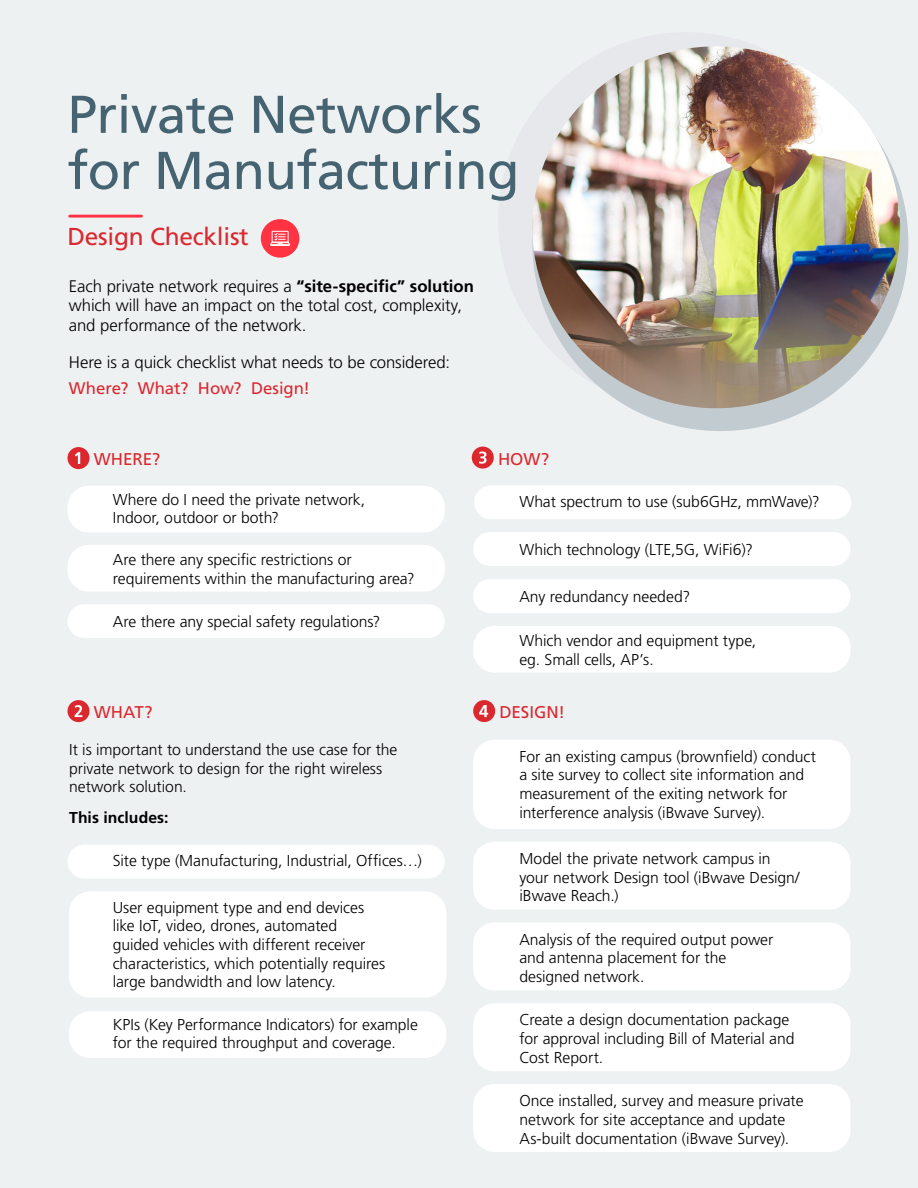
<style>
.page{position:relative;width:918px;height:1188px;background:#eef1f2}
.page>*{position:absolute;margin:0;border:0;box-sizing:border-box;transform-origin:0 0}
.t1{font:53.1px/56.1px "Frutiger LT Std";letter-spacing:-.01em;color:#466371}
.t2{font:24.45px "Frutiger LT Std";letter-spacing:-.01em;color:#db282f}
.t3{font:16.95px "Frutiger LT Std";color:#db282f}
.t4{font:300 16.8px/19.5px "Frutiger LT Std";letter-spacing:-.005em;color:#000}
.t5{font:16.8px "Frutiger LT Std";color:#db282f}
.t6{font:300 15.75px/18.8px "Frutiger LT Std";letter-spacing:-.005em;color:#000}
.t7{font:700 15.75px "Frutiger LT Std";letter-spacing:.005em;color:#000}
.s1{font-weight:700}
</style>
<div class="page">
<div style="left:498px;top:32px;width:376px;height:376px;background:#e6e8eb;border-radius:50%"></div>
<div style="left:532px;top:55px;width:376px;height:376px;background:#c2cbd0;border-radius:50%"></div>
<img style="left:532px;top:46px;width:368px;height:362px">
<hr style="left:70px;top:215px;width:71px;height:3px;background:#ff3243">
<div style="left:68px;top:447px;width:22px;height:22px;background:#db282f;border-radius:50%"></div>
<svg style="left:75px;top:452px;width:5px;height:12px"></svg>
<div style="left:68px;top:486px;width:377px;height:47px;background:#fff;border-radius:21px"></div>
<div style="left:68px;top:545px;width:377px;height:47px;background:#fff;border-radius:21px"></div>
<div style="left:67px;top:604px;width:378px;height:34px;background:#fff;border-radius:17px"></div>
<div style="left:472px;top:447px;width:22px;height:22px;background:#db282f;border-radius:50%"></div>
<svg style="left:479px;top:451px;width:8px;height:13px"></svg>
<div style="left:474px;top:485px;width:377px;height:34px;background:#fff;border-radius:17px"></div>
<div style="left:473px;top:532px;width:377px;height:34px;background:#fff;border-radius:17px"></div>
<div style="left:473px;top:579px;width:377px;height:34px;background:#fff;border-radius:17px"></div>
<div style="left:473px;top:626px;width:378px;height:47px;background:#fff;border-radius:21px"></div>
<div style="left:473px;top:700px;width:22px;height:22px;background:#db282f;border-radius:50%"></div>
<svg style="left:479px;top:705px;width:9px;height:12px"></svg>
<div style="left:473px;top:740px;width:378px;height:89px;background:#fff;border-radius:21px"></div>
<div style="left:473px;top:842px;width:378px;height:68px;background:#fff;border-radius:21px"></div>
<div style="left:68px;top:700px;width:22px;height:22px;background:#db282f;border-radius:50%"></div>
<svg style="left:75px;top:705px;width:7px;height:12px"></svg>
<div style="left:69px;top:891px;width:377px;height:107px;background:#fff;border-radius:21px"></div>
<div style="left:69px;top:1011px;width:377px;height:47px;background:#fff;border-radius:21px"></div>
<div style="left:67px;top:845px;width:378px;height:34px;background:#fff;border-radius:17px"></div>
<div style="left:473px;top:922px;width:378px;height:68px;background:#fff;border-radius:21px"></div>
<div style="left:473px;top:1003px;width:378px;height:68px;background:#fff;border-radius:21px"></div>
<div style="left:473px;top:1084px;width:378px;height:68px;background:#fff;border-radius:21px"></div>
<div style="left:261px;top:219px;width:38px;height:39px;background:#ff3342;border-radius:50%"></div>
<svg style="left:270px;top:231px;width:20px;height:15px"></svg>
<h1 class="t1" style="left:68px;top:87px;width:453px">Private Networks for Manufacturing</h1>
<h2 class="t2" style="left:68px;top:222px;width:183px">Design Checklist</h2>
<p class="t4" style="left:69px;top:276px;width:407px">Each private network requires a <span class="s1">“site-specific” solution </span>which will have an impact on the total cost, complexity, and performance of the network.</p>
<p class="t4" style="left:69px;top:352px;width:383px">Here is a quick checklist what needs to be considered:</p>
<p class="t5" style="left:69px;top:378px;width:243px">Where? What? How? Design!</p>
<p class="t3" style="left:94px;top:450px;width:68px">WHERE?</p>
<p class="t6" style="left:113px;top:490px;width:254px">Where do I need the private network,<br>Indoor, outdoor or both?</p>
<p class="t6" style="left:113px;top:551px;width:303px">Are there any specific restrictions or requirements within the manufacturing area?</p>
<p class="t6" style="left:113px;top:612px;width:269px">Are there any special safety regulations?</p>
<p class="t3" style="left:94px;top:703px;width:60px">WHAT?</p>
<p class="t6" style="left:69px;top:740px;width:330px">It is important to understand the use case for the private network to design for the right wireless network solution.</p>
<p class="t7" style="left:69px;top:808px;width:101px">This includes:</p>
<p class="t6" style="left:113px;top:851px;width:311px">Site type (Manufacturing, Industrial, Offices…)</p>
<p class="t6" style="left:113px;top:898px;width:274px">User equipment type and end devices like IoT, video, drones, automated guided vehicles with different receiver characteristics, which potentially requires large bandwidth and low latency.</p>
<p class="t6" style="left:113px;top:1015px;width:307px">KPIs (Key Performance Indicators) for example for the required throughput and coverage.</p>
<p class="t3" style="left:498px;top:449px;width:53px">HOW?</p>
<p class="t6" style="left:519px;top:492px;width:302px">What spectrum to use (sub6GHz, mmWave)?</p>
<p class="t6" style="left:519px;top:540px;width:235px">Which technology (LTE,5G, WiFi6)?</p>
<p class="t6" style="left:519px;top:587px;width:172px">Any redundancy needed?</p>
<p class="t6" style="left:519px;top:631px;width:238px">Which vendor and equipment type, eg. Small cells, AP’s.</p>
<p class="t3" style="left:499px;top:703px;width:67px">DESIGN!</p>
<p class="t6" style="left:519px;top:747px;width:298px">For an existing campus (brownfield) conduct a site survey to collect site information and measurement of the exiting network for interference analysis (iBwave Survey).</p>
<p class="t6" style="left:519px;top:849px;width:282px">Model the private network campus in your network Design tool (iBwave Design/ iBwave Reach.)</p>
<p class="t6" style="left:519px;top:930px;width:255px">Analysis of the required output power and antenna placement for the designed network.</p>
<p class="t6" style="left:519px;top:1011px;width:277px">Create a design documentation package for approval including Bill of Material and<br>Cost Report.</p>
<p class="t6" style="left:519px;top:1092px;width:286px">Once installed, survey and measure private network for site acceptance and update<br>As-built documentation (iBwave Survey).</p>
</div>
